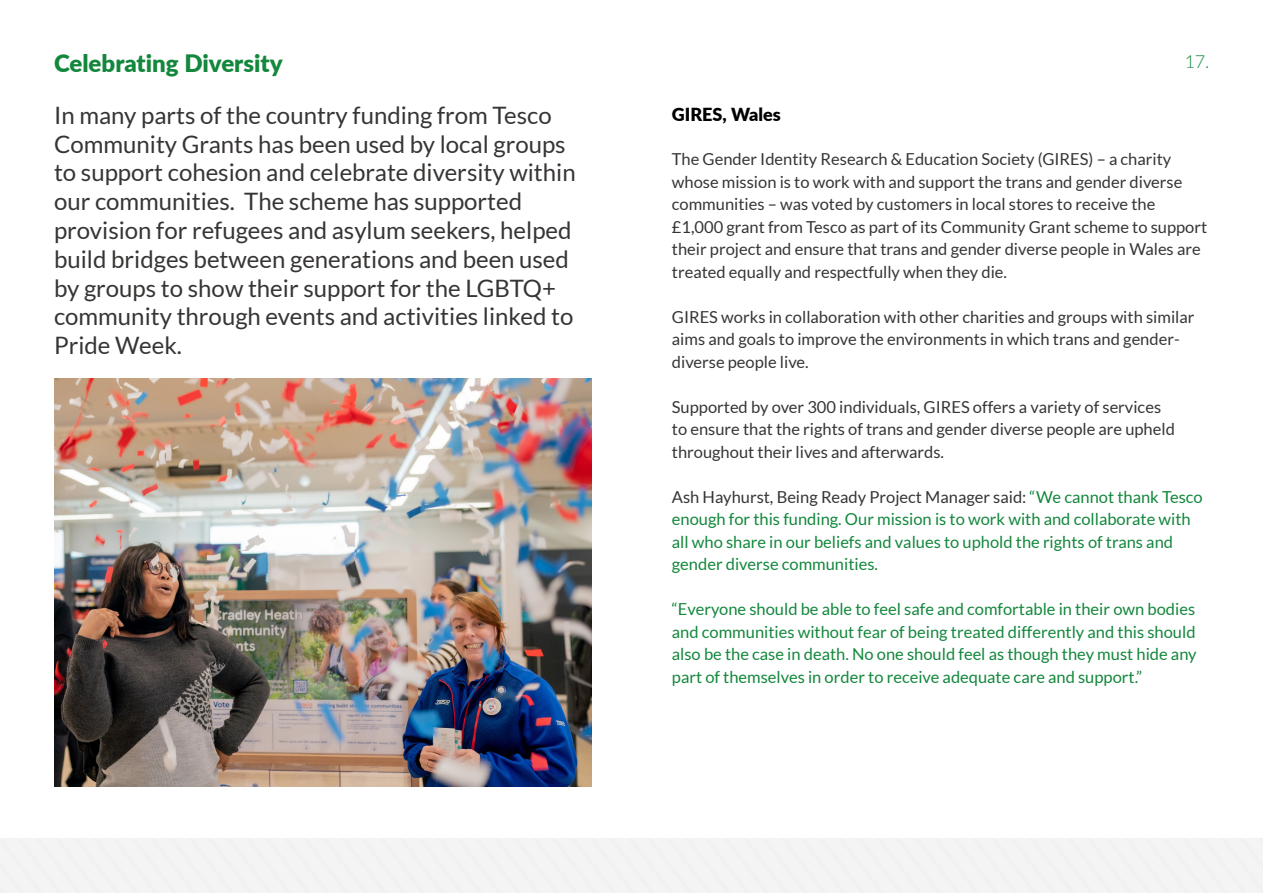
<style>
.page{position:relative;width:1263px;height:893px;background:#fff}
.page>*{position:absolute;margin:0;border:0;box-sizing:border-box;transform-origin:0 0}
.t1{font:24px/28.8px "Lato";color:#373534}
.t2{font:900 24px "Lato";color:#13873c}
.t3{font:900 18px "Lato";color:#000}
.t4{font:300 18px "Lato";color:#13873c}
.t5{font:16.5px/22.5px "Lato";color:#373534}
.t6{font:16.5px/22.5px "Lato";color:#13873c}
.s1{color:#373534}
</style>
<div class="page">
<div style="left:0;top:839px;width:1263px;height:54px;background:#f4f4f4"></div>
<img style="left:54px;top:378px;width:537px;height:409px">
<h1 class="t2" style="left:54px;top:46px;width:230px">Celebrating Diversity</h1>
<p class="t1" style="left:54px;top:101px;width:523px">In many parts of the country funding from Tesco Community Grants has been used by local groups to support cohesion and celebrate diversity within our communities. The scheme has supported provision for refugees and asylum seekers, helped build bridges between generations and been used by groups to show their support for the LGBTQ+ community through events and activities linked to Pride Week.</p>
<p class="t3" style="left:672px;top:101px;width:110px">GIRES, Wales</p>
<p class="t4" style="left:1184px;top:52px;width:26px">17.</p>
<p class="t5" style="left:672px;top:148px;width:537px">The Gender Identity Research &amp; Education Society (GIRES) – a charity whose mission is to work with and support the trans and gender diverse communities – was voted by customers in local stores to receive the £1,000 grant from Tesco as part of its Community Grant scheme to support their project and ensure that trans and gender diverse people in Wales are treated equally and respectfully when they die.</p>
<p class="t5" style="left:672px;top:305px;width:524px">GIRES works in collaboration with other charities and groups with similar aims and goals to improve the environments in which trans and gender&shy;diverse people live.</p>
<p class="t5" style="left:672px;top:395px;width:504px">Supported by over 300 individuals, GIRES offers a variety of services to ensure that the rights of trans and gender diverse people are upheld throughout their lives and afterwards.</p>
<p class="t6" style="left:672px;top:485px;width:532px"><span class="s1">Ash Hayhurst, Being Ready Project Manager said:</span> “We cannot thank Tesco enough for this funding. Our mission is to work with and collaborate with all who share in our beliefs and values to uphold the rights of trans and gender diverse communities.</p>
<p class="t6" style="left:672px;top:598px;width:526px;text-align:justify">“Everyone should be able to feel safe and comfortable in their own bodies and communities without fear of being treated differently and this should also be the case in death. No one should feel as though they must hide any part of themselves in order to receive adequate care and support.”</p>
</div>
